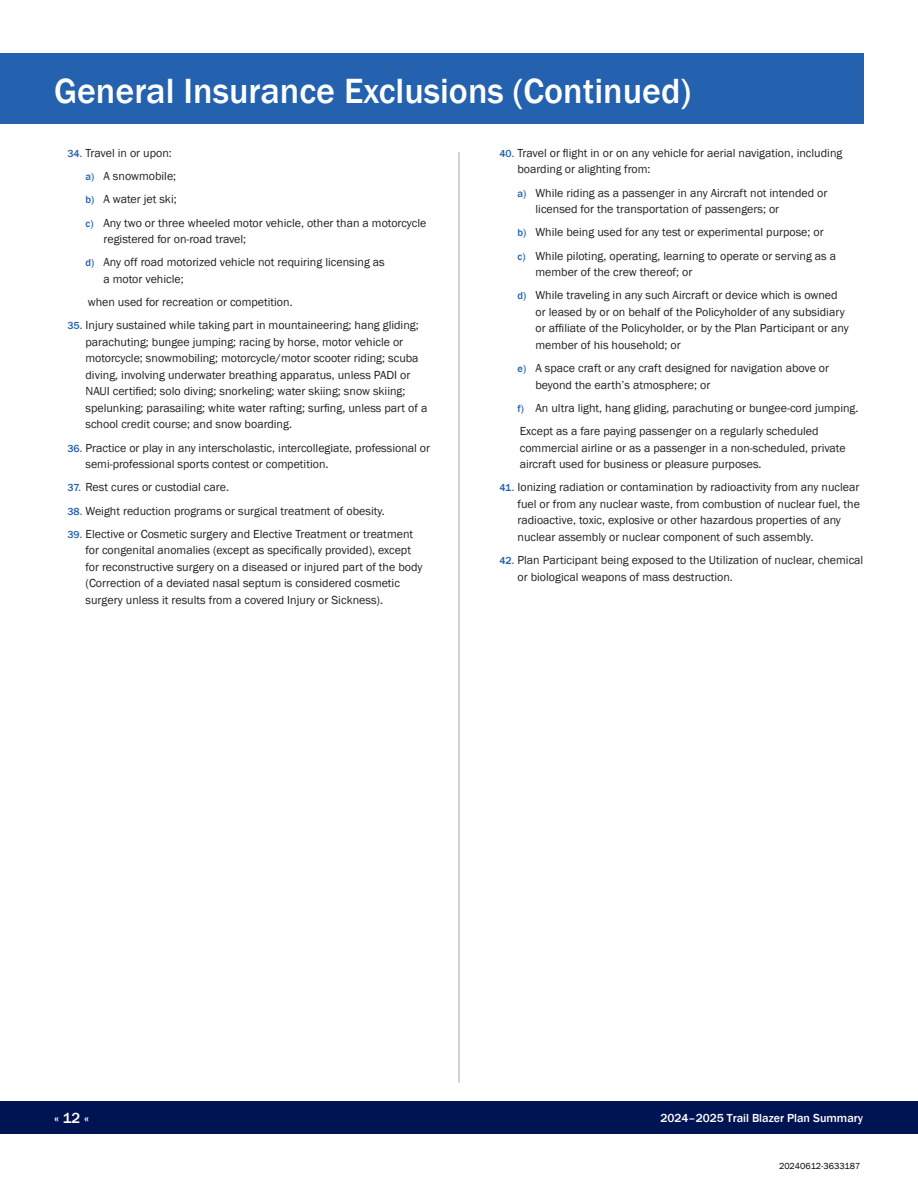
<style>
.page{position:relative;width:918px;height:1188px;background:#fff}
.page>*{position:absolute;margin:0;border:0;box-sizing:border-box;transform-origin:0 0}
.Headline_No-TOC{font:500 36px "Franklin Gothic";color:#fff}
.t1{font:500 15px "Franklin Gothic";color:#fff}
.Body_Definitions{font:12px/16.5px "Franklin Gothic";color:#231f20}
.Body{font:500 12px "Franklin Gothic";color:#fff}
.t2{font:9px "Franklin Gothic";color:#000}
.s1{font-weight:500;font-size:10.5px;color:#2461ae}
</style>
<div class="page">
<div style="left:0;top:1102px;width:918px;height:32px;background:#001353"></div>
<div style="left:0;top:53px;width:864px;height:71px;background:#2461ae"></div>
<hr style="left:458px;top:152px;width:2px;height:931px;background:#c0c5ca">
<p class="Headline_No-TOC" style="left:54px;top:68px;width:639px">General Insurance Exclusions (Continued)</p>
<p class="Body_Definitions" style="left:68px;top:145px;width:106px"><span class="s1">34.</span> Travel in or upon:</p>
<p class="Body_Definitions" style="left:86px;top:168px;width:92px"><span class="s1">a)</span> A snowmobile;</p>
<p class="Body_Definitions" style="left:86px;top:191px;width:93px"><span class="s1">b)</span> A water jet ski;</p>
<p class="Body_Definitions" style="left:104px;top:215px;width:324px;text-indent:-18px"><span class="s1">c)</span> Any two or three wheeled motor vehicle, other than a motorcycle registered for on-road travel;</p>
<p class="Body_Definitions" style="left:104px;top:254px;width:283px;text-indent:-18px"><span class="s1">d)</span> Any off road motorized vehicle not requiring licensing as a motor vehicle;</p>
<p class="Body_Definitions" style="left:88px;top:294px;width:206px">when used for recreation or competition.</p>
<p class="Body_Definitions" style="left:86px;top:317px;width:344px;text-indent:-18px"><span class="s1">35.</span> Injury sustained while taking part in mountaineering; hang gliding; parachuting; bungee jumping; racing by horse, motor vehicle or motorcycle; snowmobiling; motorcycle/motor scooter riding; scuba diving, involving underwater breathing apparatus, unless PADI or NAUI certified; solo diving; snorkeling; water skiing; snow skiing; spelunking; parasailing; white water rafting; surfing, unless part of a school credit course; and snow boarding.</p>
<p class="Body_Definitions" style="left:86px;top:440px;width:346px;text-indent:-18px"><span class="s1">36.</span> Practice or play in any interscholastic, intercollegiate, professional or semi-professional sports contest or competition.</p>
<p class="Body_Definitions" style="left:68px;top:479px;width:163px"><span class="s1">37.</span> Rest cures or custodial care.</p>
<p class="Body_Definitions" style="left:68px;top:503px;width:319px"><span class="s1">38.</span> Weight reduction programs or surgical treatment of obesity.</p>
<p class="Body_Definitions" style="left:86px;top:526px;width:339px;text-indent:-18px"><span class="s1">39.</span> Elective or Cosmetic surgery and Elective Treatment or treatment for congenital anomalies (except as specifically provided), except for reconstructive surgery on a diseased or injured part of the body (Correction of a deviated nasal septum is considered cosmetic surgery unless it results from a covered Injury or Sickness).</p>
<p class="Body_Definitions" style="left:518px;top:145px;width:326px;text-indent:-18px"><span class="s1">40.</span> Travel or flight in or on any vehicle for aerial navigation, including boarding or alighting from:</p>
<p class="Body_Definitions" style="left:536px;top:185px;width:293px;text-indent:-18px"><span class="s1">a)</span> While riding as a passenger in any Aircraft not intended or licensed for the transportation of passengers; or</p>
<p class="Body_Definitions" style="left:518px;top:224px;width:308px"><span class="s1">b)</span> While being used for any test or experimental purpose; or</p>
<p class="Body_Definitions" style="left:536px;top:248px;width:302px;text-indent:-18px"><span class="s1">c)</span> While piloting, operating, learning to operate or serving as a member of the crew thereof; or</p>
<p class="Body_Definitions" style="left:536px;top:287px;width:315px;text-indent:-18px"><span class="s1">d)</span> While traveling in any such Aircraft or device which is owned or leased by or on behalf of the Policyholder of any subsidiary or affiliate of the Policyholder, or by the Plan Participant or any member of his household; or</p>
<p class="Body_Definitions" style="left:536px;top:360px;width:295px;text-indent:-18px"><span class="s1">e)</span> A space craft or any craft designed for navigation above or beyond the earth’s atmosphere; or</p>
<p class="Body_Definitions" style="left:518px;top:400px;width:343px"><span class="s1">f)</span> An ultra light, hang gliding, parachuting or bungee-cord jumping.</p>
<p class="Body_Definitions" style="left:520px;top:423px;width:327px">Except as a fare paying passenger on a regularly scheduled commercial airline or as a passenger in a non-scheduled, private aircraft used for business or pleasure purposes.</p>
<p class="Body_Definitions" style="left:518px;top:479px;width:344px;text-indent:-18px"><span class="s1">41.</span> Ionizing radiation or contamination by radioactivity from any nuclear fuel or from any nuclear waste, from combustion of nuclear fuel, the radioactive, toxic, explosive or other hazardous properties of any nuclear assembly or nuclear component of such assembly.</p>
<p class="Body_Definitions" style="left:518px;top:552px;width:347px;text-indent:-18px"><span class="s1">42.</span> Plan Participant being exposed to the Utilization of nuclear, chemical or biological weapons of mass destruction.</p>
<p class="t1" style="left:54px;top:1109px;width:37px">« 12 «</p>
<p class="Body" style="left:661px;top:1110px;width:204px">2024–2025 Trail Blazer Plan Summary</p>
<p class="t2" style="left:779px;top:1161px;width:83px">20240612-3633187</p>
</div>
